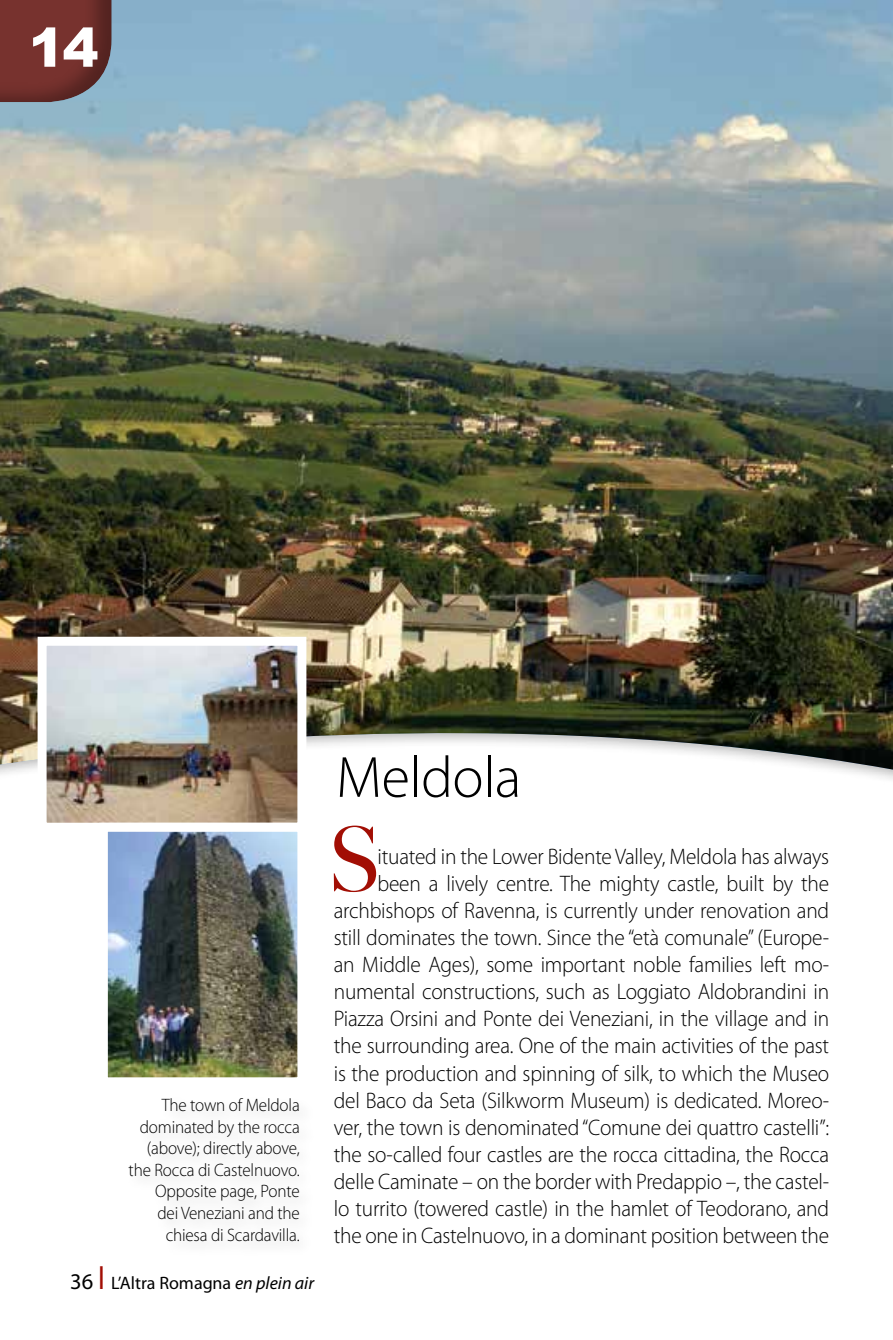
<style>
.page{position:relative;width:893px;height:1340px;background:#fff}
.page>*{position:absolute;margin:0;border:0;box-sizing:border-box;transform-origin:0 0}
.t1{font:500 90px "Big Caslon";color:#a20e04;scale:.95 1}
.t2{font:300 58.5px "Myriad Pro";letter-spacing:-.01em;color:#000}
.t3{font:900 54px "Arial";color:#fff}
.t4{font:300 22.5px/27px "Myriad Pro";letter-spacing:-.01em;color:#000;text-align:right;scale:.95 1}
.t5{font:300 18px/21.6px "Myriad Pro";letter-spacing:-.01em;color:#000;text-align:right;scale:.95 1}
.t6{font:18px "Myriad Pro";color:#000}
.s1{font-size:22.5px}
.s2{font-weight:600;font-size:33.75px;color:#a20e04}
.s3{font-style:italic}
</style>
<div class="page">
<img style="left:0;top:0;width:893px;height:769px">
<div style="left:0;top:0;width:114px;height:104px;background:#000;opacity:.3"></div>
<img style="left:48px;top:646px;width:248px;height:175px">
<div style="left:38px;top:636px;width:268px;height:195px;border:9px solid #fff"></div>
<img style="left:109px;top:832px;width:187px;height:244px">
<div style="left:99px;top:822px;width:207px;height:264px;border:9px solid #fff"></div>
<div style="left:125px;top:1093px;width:192px;height:166px;background:#fbfbfb"></div>
<h3 class="t3" style="left:29px;top:8px;width:71px">14</h3>
<p class="t5" style="left:129px;top:1094px;width:182px">The town of Meldola dominated by the rocca (above); directly above, the Rocca di Castelnuovo.<br>Opposite page, Ponte<br>dei Veneziani and the chiesa di Scardavilla.</p>
<p class="t6" style="left:70px;top:1271px;width:245px"><span class="s1">36</span> <span class="s2">I</span> L’Altra Romagna <span class="s3">en plein air</span></p>
<h2 class="t2" style="left:336px;top:742px;width:187px">Meldola</h2>
<h1 class="t1" style="left:328px;top:785px;width:56px">S</h1>
<p class="t4" style="left:334px;top:843px;width:523px">ituated in the Lower Bidente Valley, Meldola has always been a lively centre. The mighty castle, built by the archbishops of Ravenna, is currently under renovation and still dominates the town. Since the “età comunale” (Europe&shy;an Middle Ages), some important noble families left mo&shy;numental constructions, such as Loggiato Aldobrandini in Piazza Orsini and Ponte dei Veneziani, in the village and in the surrounding area. One of the main activities of the past is the production and spinning of silk, to which the Museo del Baco da Seta (Silkworm Museum) is dedicated. Moreo&shy;ver, the town is denominated “Comune dei quattro castelli”: the so-called four castles are the rocca cittadina, the Rocca delle Caminate – on the border with Predappio –, the castel&shy;lo turrito (towered castle) in the hamlet of Teodorano, and the one in Castelnuovo, in a dominant position between the</p>
</div>
